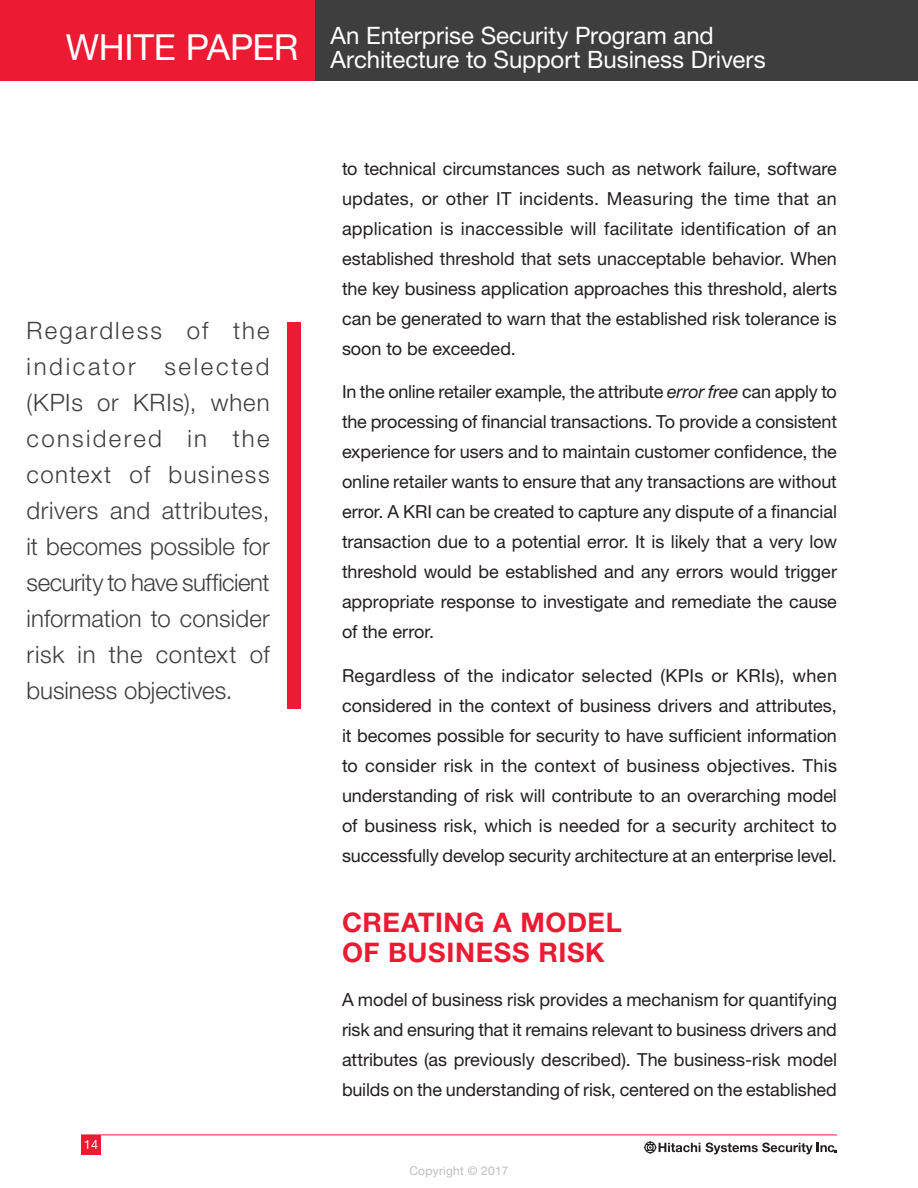
<style>
.page{position:relative;width:918px;height:1188px;background:#fff}
.page>*{position:absolute;margin:0;border:0;box-sizing:border-box;transform-origin:0 0}
.t1{font:36px "Helvetica Neue LT Std";letter-spacing:-.01em;color:#fff}
.t2{font:700 27px/30px "Helvetica Neue LT Std";letter-spacing:.02em;color:#ed1a33}
.Callout_text{font:300 24px/36px "Helvetica Neue LT Std";letter-spacing:.005em;color:#3e3e3f;text-align:justify}
.t3{font:24px/24px "Helvetica Neue LT Std";letter-spacing:-.005em;color:#fff}
.Body_Text{font:18px/30px "Helvetica Neue LT Std";letter-spacing:-.005em;color:#231f20;text-align:justify}
.t4{font:12.75px "Helvetica Neue LT Std";color:#fff}
.t5{font:12px "Helvetica Neue LT Std";letter-spacing:.02em;color:#bcbdc0}
.s1{font-style:italic}
</style>
<div class="page">
<div style="left:0;top:0;width:688px;height:81px;background:#ed1a33"></div>
<div style="left:315px;top:0;width:603px;height:81px;background:#3e3e3f"></div>
<div style="left:288px;top:322px;width:13px;height:386px;background:#ed1a33"></div>
<hr style="left:81px;top:1135px;width:756px;height:1px;background:#ed1a33">
<svg style="left:643px;top:1140px;width:57px;height:15px"></svg>
<svg style="left:706px;top:1143px;width:131px;height:11px"></svg>
<div style="left:81px;top:1135px;width:20px;height:20px;background:#ed1a33"></div>
<h1 class="t1" style="left:66px;top:26px;width:234px">WHITE PAPER</h1>
<h3 class="t3" style="left:331px;top:23px;width:437px">An Enterprise Security Program and<br>Architecture to Support Business Drivers</h3>
<p class="Callout_text" style="left:27px;top:312px;width:245px">Regardless of the indicator selected (KPIs or KRIs), when considered in the context of business drivers and attributes, it becomes possible for security to have sufficient information to consider risk in the context of business objectives.</p>
<p class="t4" style="left:84px;top:1137px;width:16px">14</p>
<p class="Body_Text" style="left:342px;top:153px;width:497px">to technical circumstances such as network failure, software updates, or other IT incidents. Measuring the time that an application is inaccessible will facilitate identification of an established threshold that sets unacceptable behavior. When the key business application approaches this threshold, alerts can be generated to warn that the established risk tolerance is soon to be exceeded.</p>
<p class="Body_Text" style="left:342px;top:377px;width:497px">In the online retailer example, the attribute <span class="s1">error free</span> can apply to the processing of financial transactions. To provide a consistent experience for users and to maintain customer confidence, the online retailer wants to ensure that any transactions are without error. A KRI can be created to capture any dispute of a financial transaction due to a potential error. It is likely that a very low threshold would be established and any errors would trigger appropriate response to investigate and remediate the cause of the error.</p>
<p class="Body_Text" style="left:342px;top:660px;width:497px">Regardless of the indicator selected (KPIs or KRIs), when considered in the context of business drivers and attributes, it becomes possible for security to have sufficient information to consider risk in the context of business objectives. This understanding of risk will contribute to an overarching model of business risk, which is needed for a security architect to successfully develop security architecture at an enterprise level.</p>
<h1 class="t2" style="left:342px;top:907px;width:281px">CREATING A MODEL<br>OF BUSINESS RISK</h1>
<p class="Body_Text" style="left:342px;top:984px;width:497px">A model of business risk provides a mechanism for quantifying risk and ensuring that it remains relevant to business drivers and attributes (as previously described). The business-risk model builds on the understanding of risk, centered on the established</p>
<p class="t5" style="left:409px;top:1163px;width:101px">Copyright © 2017</p>
</div>
